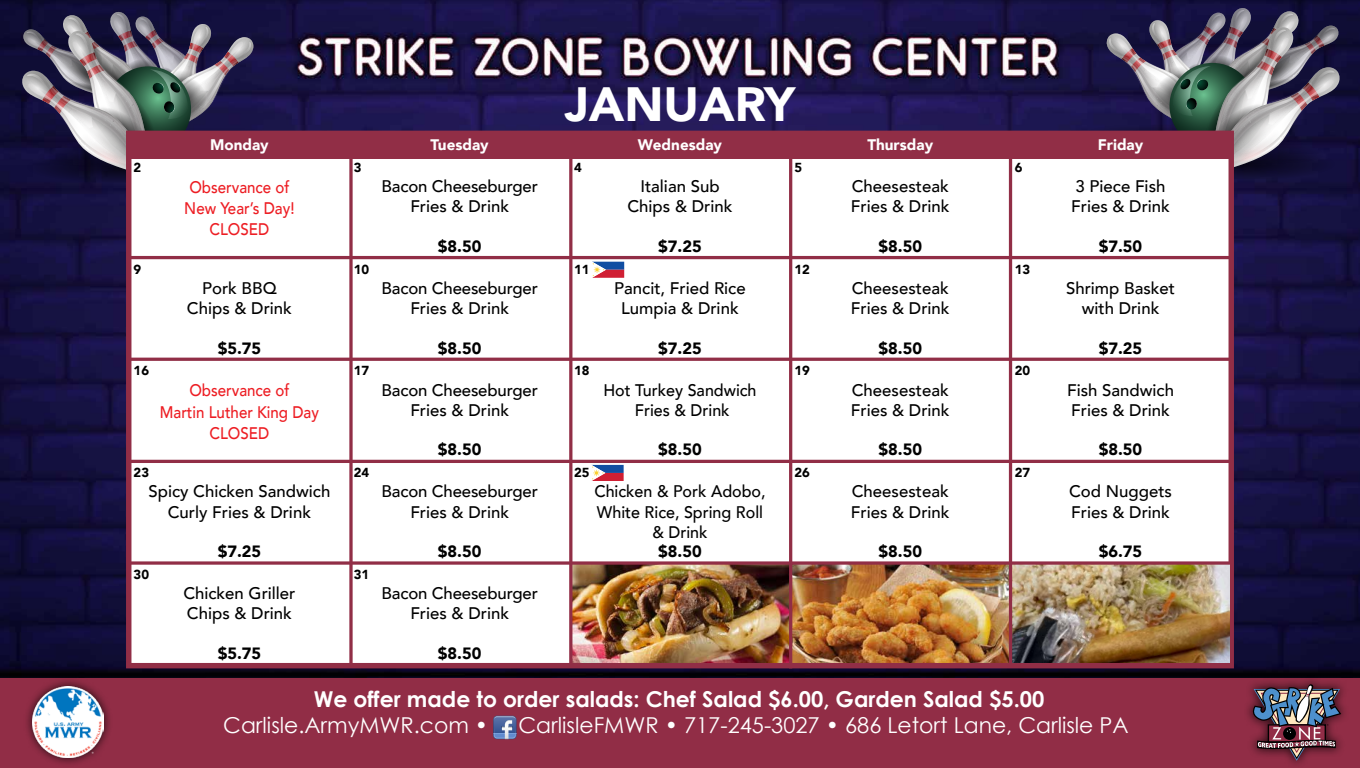
<style>
.page{position:relative;width:1360px;height:768px;background:#fff}
.page>*{position:absolute;margin:0;border:0;box-sizing:border-box;transform-origin:0 0}
.t1{font:900 48px "Avenir";color:#fff}
.t2{font:21.9px "Century Gothic";color:#fff}
.t3{font:700 21.9px "Century Gothic";color:#fff}
.t4{font:500 16.8px/20.1px "Avenir";color:#000;text-align:center}
.t5{font:500 16.8px/20.1px "Avenir";color:#000;text-align:center;scale:.96 1}
.t6{font:500 16.8px/21px "Avenir";color:#ed1d23;text-align:center;scale:.9 1}
.t7{font:900 16.3px "Avenir";color:#000}
.t8{font:900 15.2px "Avenir";color:#fff}
.t9{font:900 13.1px "Avenir";color:#000}
</style>
<div class="page">
<img style="left:0;top:0;width:1360px;height:678px">
<div style="left:0;top:678px;width:1360px;height:90px;background:#912d46"></div>
<svg style="left:493px;top:716px;width:24px;height:23px"></svg>
<div style="left:23px;top:677px;width:90px;height:90px;background:#000;opacity:.75"></div>
<img style="left:32px;top:687px;width:71px;height:71px">
<div style="left:1244px;top:675px;width:106px;height:93px;background:#000;opacity:.75"></div>
<svg style="left:1251px;top:684px;width:92px;height:78px"></svg>
<svg style="left:20px;top:12px;width:253px;height:171px;background:#535268"></svg>
<svg style="left:1087px;top:8px;width:253px;height:171px;background:#535368"></svg>
<div style="left:126px;top:131px;width:1108px;height:537px;background:#fff;border:5px solid #912e46"></div>
<img style="left:1012px;top:565px;width:217px;height:98px">
<img style="left:792px;top:565px;width:217px;height:98px">
<img style="left:572px;top:565px;width:217px;height:98px">
<div style="left:128px;top:132px;width:1103px;height:27px;background:#912e46"></div>
<hr style="left:127px;top:256px;width:1104px;height:3px;background:#912e46">
<svg style="left:592px;top:262px;width:32px;height:16px"></svg>
<svg style="left:591px;top:465px;width:33px;height:16px"></svg>
<hr style="left:127px;top:358px;width:1104px;height:3px;background:#912e46">
<hr style="left:128px;top:460px;width:1103px;height:3px;background:#912e46">
<svg style="left:129px;top:561px;width:1102px;height:4px;background:#a04d5f"></svg>
<svg style="left:349px;top:159px;width:4px;height:508px;background:#a45266"></svg>
<hr style="left:569px;top:155px;width:3px;height:512px;background:#912e46">
<hr style="left:789px;top:155px;width:3px;height:513px;background:#912e46">
<hr style="left:1009px;top:155px;width:3px;height:512px;background:#912e46">
<h1 class="t1" style="left:565px;top:63px;width:232px">JANUARY</h1>
<p class="t8" style="left:210px;top:132px;width:60px">Monday</p>
<p class="t8" style="left:431px;top:132px;width:60px">Tuesday</p>
<p class="t8" style="left:638px;top:132px;width:86px">Wednesday</p>
<p class="t8" style="left:867px;top:132px;width:67px">Thursday</p>
<p class="t8" style="left:1098px;top:132px;width:47px">Friday</p>
<p class="t9" style="left:134px;top:156px;width:9px">2</p>
<p class="t9" style="left:354px;top:156px;width:9px">3</p>
<p class="t9" style="left:574px;top:156px;width:9px">4</p>
<p class="t9" style="left:794px;top:156px;width:9px">5</p>
<p class="t9" style="left:1015px;top:156px;width:9px">6</p>
<p class="t6" style="left:184px;top:176px;width:124px">Observance of<br>New Year’s Day!<br>CLOSED</p>
<p class="t4" style="left:382px;top:175px;width:158px">Bacon Cheeseburger<br>Fries &amp; Drink</p>
<p class="t7" style="left:438px;top:232px;width:45px">$8.50</p>
<p class="t4" style="left:627px;top:175px;width:107px">Italian Sub<br>Chips &amp; Drink</p>
<p class="t7" style="left:658px;top:232px;width:45px">$7.25</p>
<p class="t4" style="left:851px;top:175px;width:100px;text-align:left">Cheesesteak<br>Fries &amp; Drink</p>
<p class="t7" style="left:879px;top:232px;width:45px">$8.50</p>
<p class="t4" style="left:1071px;top:175px;width:100px;text-align:left">3 Piece Fish<br>Fries &amp; Drink</p>
<p class="t7" style="left:1099px;top:232px;width:45px">$7.50</p>
<p class="t9" style="left:134px;top:258px;width:9px">9</p>
<p class="t9" style="left:354px;top:258px;width:17px">10</p>
<p class="t9" style="left:574px;top:258px;width:17px">11</p>
<p class="t9" style="left:794px;top:258px;width:17px">12</p>
<p class="t9" style="left:1015px;top:258px;width:17px">13</p>
<p class="t4" style="left:187px;top:277px;width:107px">Pork BBQ<br>Chips &amp; Drink</p>
<p class="t7" style="left:218px;top:334px;width:45px">$5.75</p>
<p class="t4" style="left:382px;top:277px;width:158px">Bacon Cheeseburger<br>Fries &amp; Drink</p>
<p class="t7" style="left:438px;top:334px;width:45px">$8.50</p>
<p class="t4" style="left:614px;top:277px;width:133px">Pancit, Fried Rice<br>Lumpia &amp; Drink</p>
<p class="t7" style="left:658px;top:334px;width:45px">$7.25</p>
<p class="t4" style="left:851px;top:277px;width:100px;text-align:left">Cheesesteak<br>Fries &amp; Drink</p>
<p class="t7" style="left:879px;top:334px;width:45px">$8.50</p>
<p class="t4" style="left:1066px;top:277px;width:111px">Shrimp Basket with Drink</p>
<p class="t7" style="left:1099px;top:334px;width:45px">$7.25</p>
<p class="t9" style="left:134px;top:360px;width:17px">16</p>
<p class="t9" style="left:354px;top:360px;width:17px">17</p>
<p class="t9" style="left:574px;top:360px;width:17px">18</p>
<p class="t9" style="left:794px;top:360px;width:17px">19</p>
<p class="t9" style="left:1015px;top:360px;width:17px">20</p>
<p class="t6" style="left:160px;top:379px;width:178px">Observance of<br>Martin Luther King Day<br>CLOSED</p>
<p class="t4" style="left:382px;top:379px;width:158px">Bacon Cheeseburger<br>Fries &amp; Drink</p>
<p class="t7" style="left:438px;top:436px;width:45px">$8.50</p>
<p class="t5" style="left:603px;top:379px;width:161px">Hot Turkey Sandwich<br>Fries &amp; Drink</p>
<p class="t7" style="left:658px;top:436px;width:45px">$8.50</p>
<p class="t4" style="left:851px;top:379px;width:100px;text-align:left">Cheesesteak<br>Fries &amp; Drink</p>
<p class="t7" style="left:879px;top:436px;width:45px">$8.50</p>
<p class="t4" style="left:1067px;top:379px;width:108px;text-align:left">Fish Sandwich<br>Fries &amp; Drink</p>
<p class="t7" style="left:1099px;top:436px;width:45px">$8.50</p>
<p class="t9" style="left:134px;top:461px;width:17px">23</p>
<p class="t9" style="left:354px;top:461px;width:17px">24</p>
<p class="t9" style="left:574px;top:461px;width:17px">25</p>
<p class="t9" style="left:794px;top:461px;width:17px">26</p>
<p class="t9" style="left:1015px;top:461px;width:17px">27</p>
<p class="t4" style="left:149px;top:481px;width:183px">Spicy Chicken Sandwich<br>Curly Fries &amp; Drink</p>
<p class="t7" style="left:218px;top:538px;width:45px">$7.25</p>
<p class="t9" style="left:134px;top:563px;width:17px">30</p>
<p class="t4" style="left:183px;top:582px;width:114px;text-align:left">Chicken Griller<br>Chips &amp; Drink</p>
<p class="t7" style="left:218px;top:639px;width:45px">$5.75</p>
<p class="t9" style="left:354px;top:563px;width:17px">31</p>
<p class="t4" style="left:382px;top:481px;width:158px">Bacon Cheeseburger<br>Fries &amp; Drink</p>
<p class="t7" style="left:438px;top:538px;width:45px">$8.50</p>
<p class="t4" style="left:382px;top:582px;width:158px">Bacon Cheeseburger<br>Fries &amp; Drink</p>
<p class="t7" style="left:438px;top:639px;width:45px">$8.50</p>
<p class="t5" style="left:594px;top:481px;width:180px">Chicken &amp; Pork Adobo,<br>White Rice, Spring Roll &amp; Drink</p>
<p class="t7" style="left:658px;top:538px;width:45px">$8.50</p>
<p class="t4" style="left:851px;top:481px;width:100px;text-align:left">Cheesesteak<br>Fries &amp; Drink</p>
<p class="t7" style="left:879px;top:538px;width:45px">$8.50</p>
<h2 class="t3" style="left:314px;top:683px;width:732px">We offer made to order salads: Chef Salad $6.00, Garden Salad $5.00</h2>
<p class="t4" style="left:1069px;top:481px;width:104px;text-align:left">Cod Nuggets<br>Fries &amp; Drink</p>
<p class="t7" style="left:1099px;top:538px;width:45px">$6.75</p>
<h2 class="t2" style="left:223px;top:710px;width:266px">Carlisle.ArmyMWR.com •</h2>
<h2 class="t2" style="left:519px;top:710px;width:612px">CarlisleFMWR • 717-245-3027 • 686 Letort Lane, Carlisle PA</h2>
</div>
